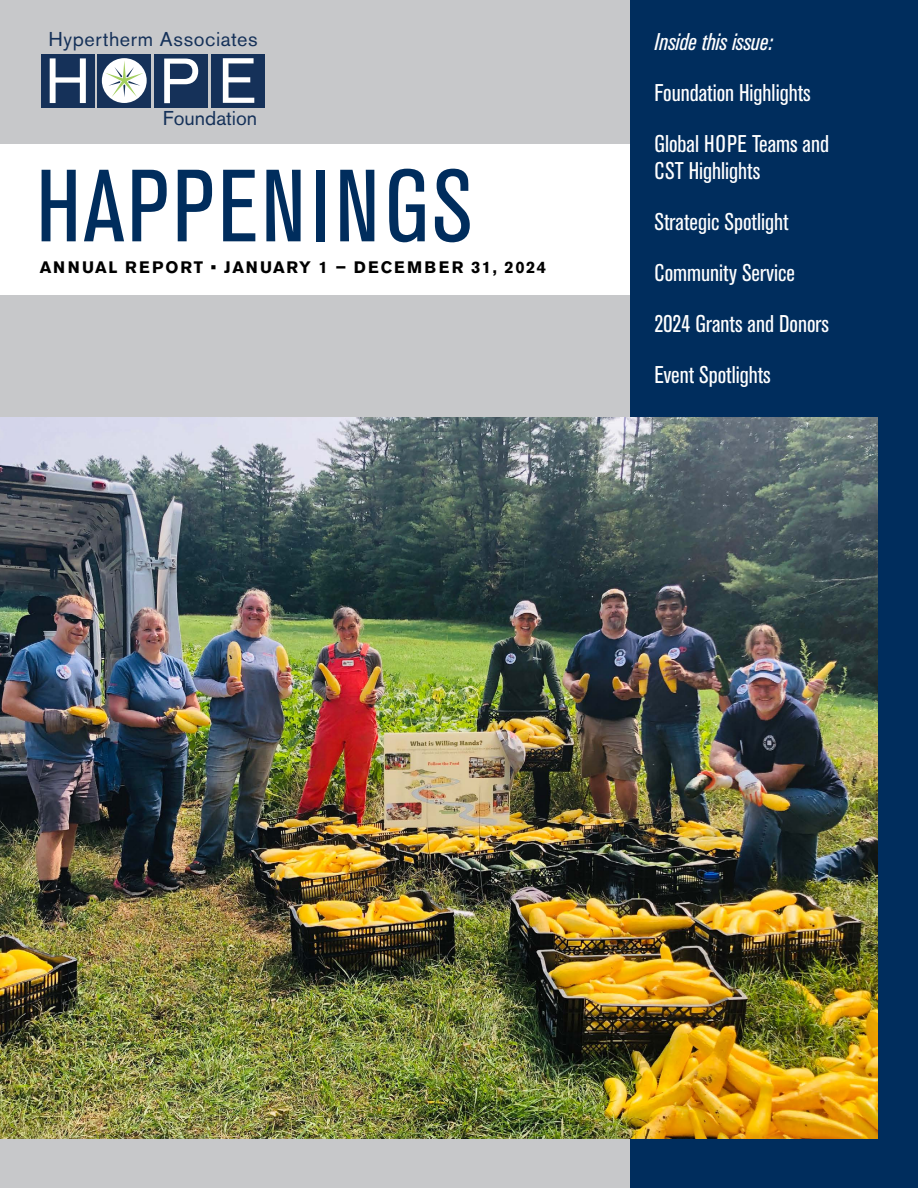
<style>
.page{position:relative;width:918px;height:1188px;background:#c7c8ca}
.page>*{position:absolute;margin:0;border:0;box-sizing:border-box;transform-origin:0 0}
.t1{font:condensed 101.4px "Akzidenz Grotesk Pro";letter-spacing:.03em;color:#002d5d}
.t2{font:63.3px "Akzidenz Grotesk Pro";color:#fff}
.t3{font:condensed 24px/51px "Akzidenz Grotesk Pro";color:#fff}
.t4{font:italic condensed 24px "Akzidenz Grotesk Pro";color:#fff}
.t5{font:19.95px "Akzidenz Grotesk Pro";letter-spacing:.025em;color:#153159}
.t6{font:19.95px "Akzidenz Grotesk Pro";color:#153159}
.t7{font:700 16.5px "Akzidenz Grotesk Pro";letter-spacing:.1em;color:#000}
</style>
<div class="page">
<div style="left:630px;top:0;width:288px;height:1188px;background:#002d5d"></div>
<div style="left:0;top:144px;width:630px;height:150px;background:#fff"></div>
<div style="left:98px;top:54px;width:53px;height:53px;background:#153159"></div>
<div style="left:102px;top:58px;width:45px;height:45px;background:#fff;border-radius:50%"></div>
<div style="left:41px;top:54px;width:54px;height:54px;background:#153159"></div>
<div style="left:154px;top:54px;width:54px;height:53px;background:#153159"></div>
<div style="left:211px;top:54px;width:54px;height:54px;background:#153159"></div>
<svg style="left:105px;top:60px;width:39px;height:37px"></svg>
<img style="left:0;top:417px;width:878px;height:721px">
<p class="t5" style="left:48px;top:26px;width:211px">Hypertherm Associates</p>
<h2 class="t2" style="left:45px;top:40px;width:213px">H PE</h2>
<p class="t6" style="left:163px;top:105px;width:96px">Foundation</p>
<h1 class="t1" style="left:37px;top:140px;width:437px">HAPPENINGS</h1>
<p class="t7" style="left:40px;top:257px;width:508px">ANNUAL REPORT • JANUARY 1 – DECEMBER 31, 2024</p>
<p class="t4" style="left:655px;top:26px;width:120px">Inside this issue:</p>
<p class="t3" style="left:655px;top:66px;width:176px">Foundation Highlights<br>Global HOPE Teams and</p>
<p class="t3" style="left:655px;top:144px;width:176px">CST Highlights<br>Strategic Spotlight<br>Community Service<br>2024 Grants and Donors<br>Event Spotlights</p>
</div>
